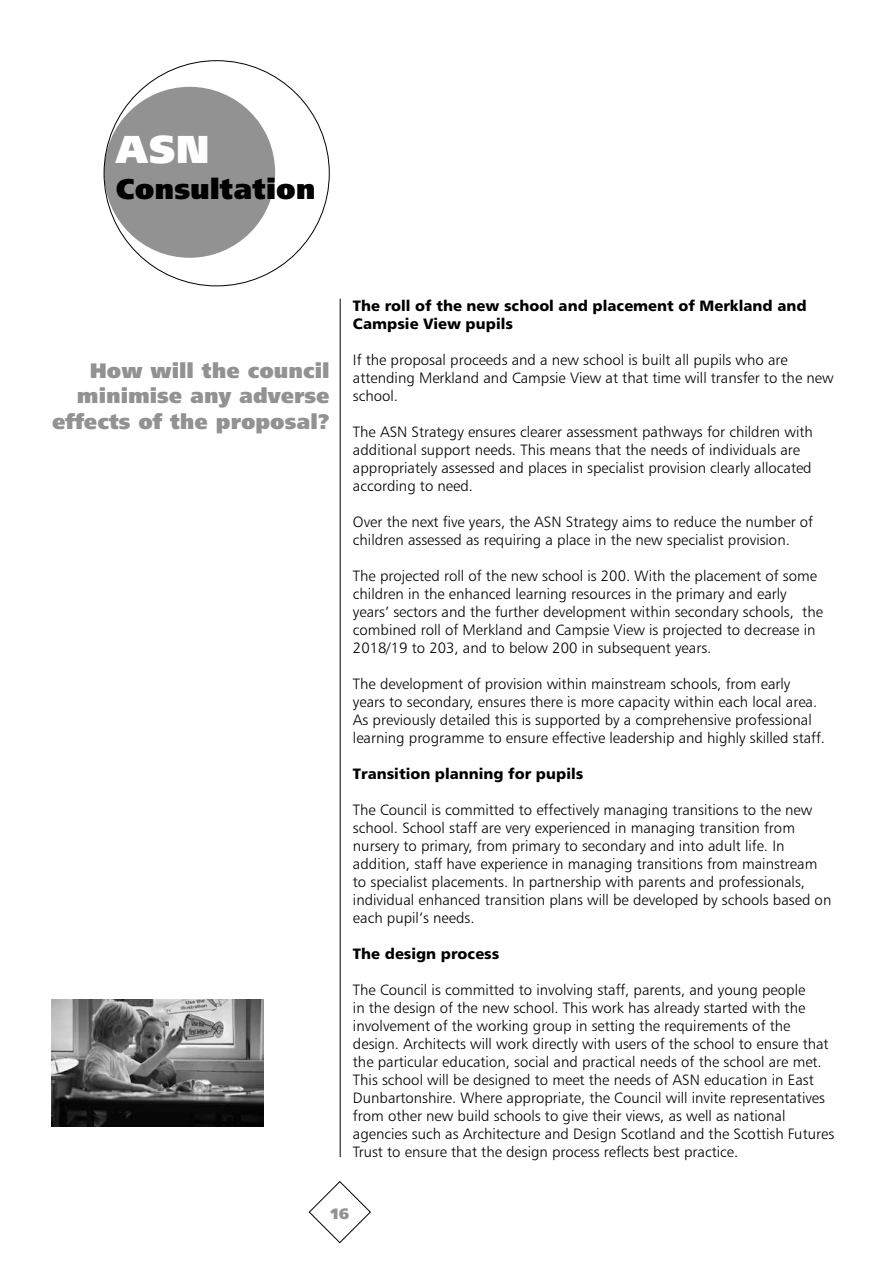
<style>
.page{position:relative;width:893px;height:1263px;background:#fff}
.page>*{position:absolute;margin:0;border:0;box-sizing:border-box;transform-origin:0 0}
.t1{font:39px "Humanist 777 BT Extra Black B";color:#fff}
.t2{font:28.5px "Humanist 777 BT Extra Black B";color:#000}
.t3{font:21px/25.2px "Humanist 777 BT Extra Black B";color:#929292;text-align:right}
.t4{font:15px/18px "Humanist 777 BT Light B";color:#000}
.t5{font:15px/18px "Humanist 777 BT Black B";color:#000}
.t6{font:15px "Humanist 777 BT Extra Black B";color:#929292}
</style>
<div class="page">
<div style="left:104px;top:87px;width:171px;height:171px;background:#929292;border-radius:50%"></div>
<hr style="left:340px;top:299px;width:1px;height:858px;background:#000">
<svg style="left:309px;top:1181px;width:62px;height:62px"></svg>
<img style="left:51px;top:999px;width:213px;height:128px">
<h1 class="t1" style="left:116px;top:125px;width:95px">ASN</h1>
<h2 class="t2" style="left:116px;top:171px;width:201px">Consultation</h2>
<h3 class="t3" style="left:52px;top:358px;width:279px">How will the council minimise any adverse effects of the proposal?</h3>
<p class="t5" style="left:353px;top:296px;width:455px">The roll of the new school and placement of Merkland and<br>Campsie View pupils</p>
<p class="t4" style="left:353px;top:350px;width:482px">If the proposal proceeds and a new school is built all pupils who are attending Merkland and Campsie View at that time will transfer to the new school.</p>
<p class="t4" style="left:353px;top:422px;width:461px">The ASN Strategy ensures clearer assessment pathways for children with additional support needs. This means that the needs of individuals are appropriately assessed and places in specialist provision clearly allocated according to need.</p>
<p class="t4" style="left:353px;top:512px;width:462px">Over the next five years, the ASN Strategy aims to reduce the number of children assessed as requiring a place in the new specialist provision.</p>
<p class="t4" style="left:353px;top:566px;width:471px">The projected roll of the new school is 200. With the placement of some children in the enhanced learning resources in the primary and early years’ sectors and the further development within secondary schools, the combined roll of Merkland and Campsie View is projected to decrease in 2018/19 to 203, and to below 200 in subsequent years.</p>
<p class="t4" style="left:353px;top:674px;width:473px">The development of provision within mainstream schools, from early years to secondary, ensures there is more capacity within each local area.<br>As previously detailed this is supported by a comprehensive professional learning programme to ensure effective leadership and highly skilled staff.</p>
<p class="t5" style="left:353px;top:764px;width:232px">Transition planning for pupils</p>
<p class="t4" style="left:353px;top:800px;width:480px">The Council is committed to effectively managing transitions to the new school. School staff are very experienced in managing transition from nursery to primary, from primary to secondary and into adult life. In addition, staff have experience in managing transitions from mainstream to specialist placements. In partnership with parents and professionals, individual enhanced transition plans will be developed by schools based on each pupil’s needs.</p>
<p class="t5" style="left:353px;top:944px;width:148px">The design process</p>
<p class="t4" style="left:353px;top:980px;width:483px">The Council is committed to involving staff, parents, and young people<br>in the design of the new school. This work has already started with the involvement of the working group in setting the requirements of the design. Architects will work directly with users of the school to ensure that the particular education, social and practical needs of the school are met.<br>This school will be designed to meet the needs of ASN education in East Dunbartonshire. Where appropriate, the Council will invite representatives from other new build schools to give their views, as well as national agencies such as Architecture and Design Scotland and the Scottish Futures Trust to ensure that the design process reflects best practice.</p>
<p class="t6" style="left:330px;top:1204px;width:20px">16</p>
</div>
